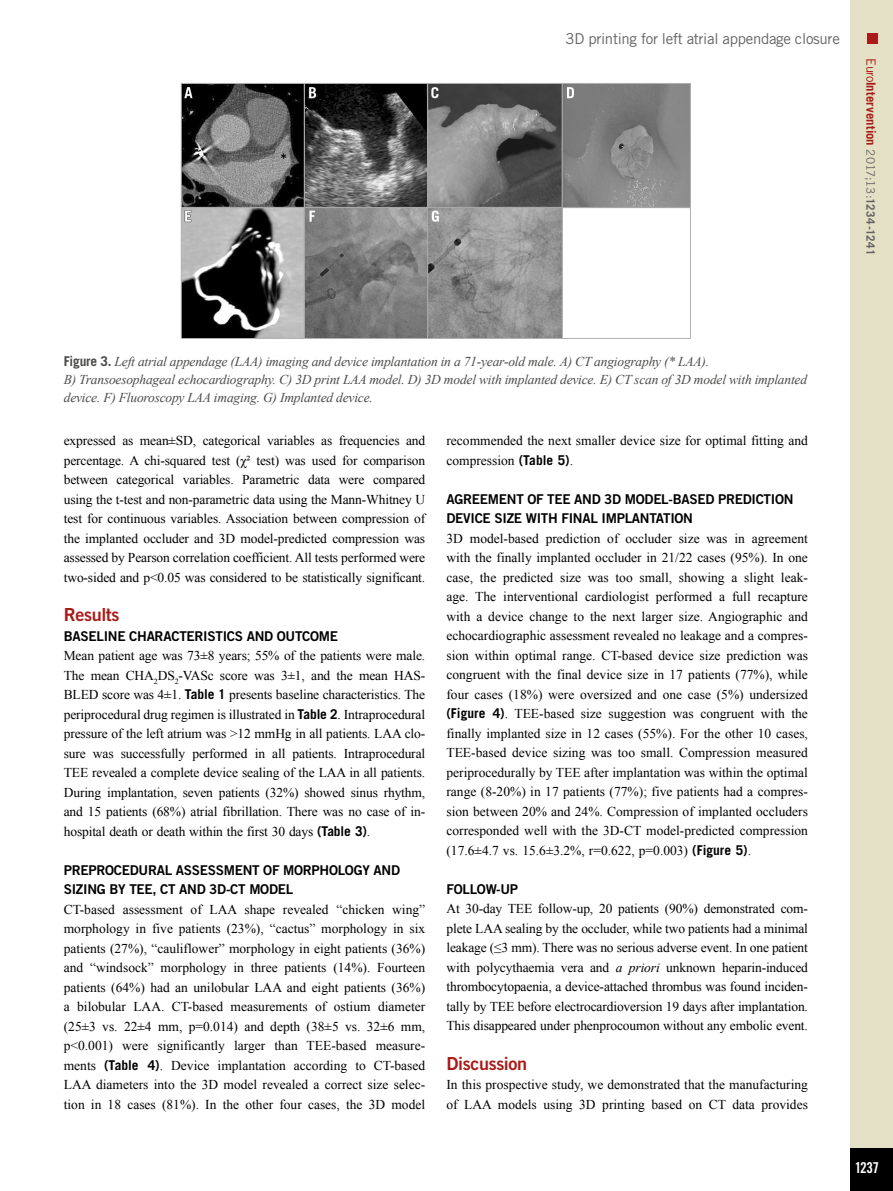
<style>
.page{position:relative;width:893px;height:1191px;background:#fff}
.page>*{position:absolute;margin:0;border:0;box-sizing:border-box;transform-origin:0 0}
.t1{font:18px "Trade Gothic LT Std Bd 2";letter-spacing:-.02em;color:#a91b18}
.t2{font:15px "Trade Gothic LT Std";letter-spacing:-.02em;color:#646363}
.t3{font:15px "Trade Gothic LT Std Bd Cn 20";color:#fff}
.t4{font:13.5px/19.5px "Times New Roman";color:#000;text-align:justify}
.t5{font:italic 13.5px/18px "Times New Roman";letter-spacing:-.015em;color:#4a4a49}
.t6{font:13.5px/19.5px "Trade Gothic LT Std Bd 2";letter-spacing:-.02em;color:#000}
.t7{font:700 12.75px "Trade Gothic LT Std";letter-spacing:.005em;color:#a91b18}
.s1{font-weight:400}
.s2{font-weight:400;font-size:11.7px;color:#646363}
.s3{font-size:11.7px;color:#646363}
.s4{font-family:"Trade Gothic LT Std";font-weight:700;font-style:normal}
.s5{font-family:"Trade Gothic LT Std";font-weight:700}
.s6{font-style:italic}
</style>
<div class="page">
<div style="left:850px;top:0;width:43px;height:1191px;background:#e4e0c5"></div>
<div style="left:850px;top:1148px;width:43px;height:43px;background:#000"></div>
<div style="left:867px;top:34px;width:11px;height:10px;background:#a91b18"></div>
<img style="left:183px;top:85px;width:506px;height:252px">
<div style="left:181px;top:83px;width:510px;height:256px;border:1px solid #b3b2b2"></div>
<p class="t2" style="left:565px;top:30px;width:276px">3D printing for left atrial appendage closure</p>
<p class="t7" style="left:879px;top:58px;width:198px;rotate:90deg"><span class="s1">Euro</span>Intervention <span class="s2">2017;13:</span><span class="s3">1234-1241</span></p>
<p class="t5" style="left:64px;top:352px;width:745px"><span class="s4">Figure 3.</span> Left atrial appendage (LAA) imaging and device implantation in a 71-year-old male. A) CT angiography (* LAA).<br>B) Transoesophageal echocardiography. C) 3D print LAA model. D) 3D model with implanted device. E) CT scan of 3D model with implanted device. F) Fluoroscopy LAA imaging. G) Implanted device.</p>
<p class="t4" style="left:64px;top:431px;width:363px">expressed as mean±SD, categorical variables as frequencies and percentage. A chi-squared test (χ² test) was used for comparison between categorical variables. Parametric data were compared using the t-test and non-parametric data using the Mann-Whitney U test for continuous variables. Association between compression of the implanted occluder and 3D model-predicted compression was assessed by Pearson correlation coefficient. All tests performed were two-sided and p&lt;0.05 was considered to be statistically significant.</p>
<h1 class="t1" style="left:64px;top:603px;width:57px">Results</h1>
<p class="t6" style="left:64px;top:625px;width:276px">BASELINE CHARACTERISTICS AND OUTCOME</p>
<p class="t4" style="left:64px;top:645px;width:363px">Mean patient age was 73±8 years; 55% of the patients were male.<br>The mean CHA<sub>2</sub>DS<sub>2</sub>-VASc score was 3±1, and the mean HAS-BLED score was 4±1. <span class="s5">Table 1</span> presents baseline characteristics. The periprocedural drug regimen is illustrated in <span class="s5">Table 2</span>. Intraprocedural pressure of the left atrium was &gt;12 mmHg in all patients. LAA clo&shy;sure was successfully performed in all patients. Intraprocedural TEE revealed a complete device sealing of the LAA in all patients.<br>During implantation, seven patients (32%) showed sinus rhythm, and 15 patients (68%) atrial fibrillation. There was no case of in&shy;hospital death or death within the first 30 days <span class="s5">(Table 3)</span>.</p>
<p class="t6" style="left:64px;top:859px;width:338px">PREPROCEDURAL ASSESSMENT OF MORPHOLOGY AND<br>SIZING BY TEE, CT AND 3D-CT MODEL</p>
<p class="t4" style="left:64px;top:899px;width:363px">CT-based assessment of LAA shape revealed “chicken wing” morphology in five patients (23%), “cactus” morphology in six patients (27%), “cauliflower” morphology in eight patients (36%) and “windsock” morphology in three patients (14%). Fourteen patients (64%) had an unilobular LAA and eight patients (36%) a bilobular LAA. CT-based measurements of ostium diameter (25±3 vs. 22±4 mm, p=0.014) and depth (38±5 vs. 32±6 mm, p&lt;0.001) were significantly larger than TEE-based measure&shy;ments <span class="s5">(Table 4)</span>. Device implantation according to CT-based LAA diameters into the 3D model revealed a correct size selec&shy;tion in 18 cases (81%). In the other four cases, the 3D model</p>
<p class="t4" style="left:446px;top:431px;width:363px">recommended the next smaller device size for optimal fitting and compression <span class="s5">(Table 5)</span>.</p>
<p class="t6" style="left:446px;top:489px;width:349px">AGREEMENT OF TEE AND 3D MODEL-BASED PREDICTION<br>DEVICE SIZE WITH FINAL IMPLANTATION</p>
<p class="t4" style="left:446px;top:528px;width:363px">3D model-based prediction of occluder size was in agreement with the finally implanted occluder in 21/22 cases (95%). In one case, the predicted size was too small, showing a slight leak&shy;age. The interventional cardiologist performed a full recapture with a device change to the next larger size. Angiographic and echocardiographic assessment revealed no leakage and a compres&shy;sion within optimal range. CT-based device size prediction was congruent with the final device size in 17 patients (77%), while four cases (18%) were oversized and one case (5%) undersized <span class="s5">(Figure 4)</span>. TEE-based size suggestion was congruent with the finally implanted size in 12 cases (55%). For the other 10 cases, TEE-based device sizing was too small. Compression measured periprocedurally by TEE after implantation was within the optimal range (8-20%) in 17 patients (77%); five patients had a compres&shy;sion between 20% and 24%. Compression of implanted occluders corresponded well with the 3D-CT model-predicted compression (17.6±4.7 vs. 15.6±3.2%, r=0.622, p=0.003) <span class="s5">(Figure 5)</span>.</p>
<p class="t6" style="left:446px;top:879px;width:73px">FOLLOW-UP</p>
<p class="t4" style="left:446px;top:899px;width:363px">At 30-day TEE follow-up, 20 patients (90%) demonstrated com&shy;plete LAA sealing by the occluder, while two patients had a minimal leakage (≤3 mm). There was no serious adverse event. In one patient with polycythaemia vera and <span class="s6">a priori</span> unknown heparin-induced thrombocytopaenia, a device-attached thrombus was found inciden&shy;tally by TEE before electrocardioversion 19 days after implantation.<br>This disappeared under phenprocoumon without any embolic event.</p>
<h1 class="t1" style="left:446px;top:1052px;width:82px">Discussion</h1>
<p class="t4" style="left:446px;top:1074px;width:363px">In this prospective study, we demonstrated that the manufacturing of LAA models using 3D printing based on CT data provides</p>
<p class="t3" style="left:855px;top:1158px;width:26px">1237</p>
</div>
